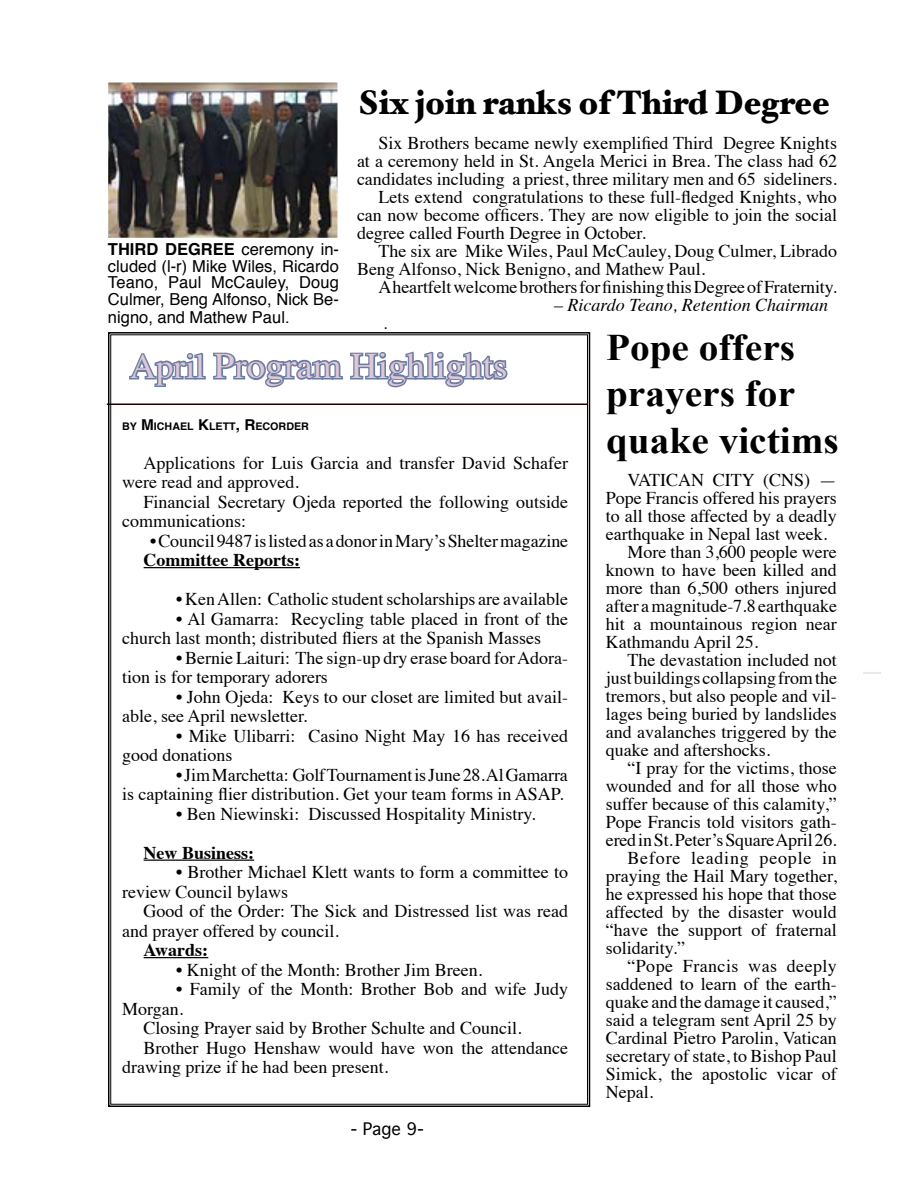
<style>
.page{position:relative;width:918px;height:1188px;background:#fff}
.page>*{position:absolute;margin:0;border:0;box-sizing:border-box;transform-origin:0 0}
.t1{font:700 37.5px/46.5px "Times New Roman";color:#000;scale:1.05 1}
.t2{font:36px "Times";color:#dcc8d6}
.t3{font:900 34.05px "Hoefler Text";color:#000;scale:.96 1}
.t4{font:18px/19.5px "Times";color:#000}
.t5{font:700 18px "Times";color:#000}
.t6{font:italic 18px "Times";color:#000}
.t7{font:18px "Times";letter-spacing:.045em;color:#000}
.t8{font:18px "Times";letter-spacing:.025em;color:#000}
.t9{font:16.5px/16.5px "Helvetica";color:#000;text-align:justify}
.t10{font:16.5px "Geneva";color:#000}
.t11{font:italic 16.5px "Times";color:#000}
.t12{font:700 10.5px "Helvetica";color:#000}
.s1{font-weight:700}
.s2{font-size:34.5px}
.s3{font-size:15px}
</style>
<div class="page">
<svg style="left:863px;top:672px;width:18px;height:2px"></svg>
<svg style="left:107px;top:332px;width:484px;height:775px"></svg>
<img style="left:110px;top:84px;width:226px;height:152px">
<div style="left:107px;top:81px;width:232px;height:158px;border:2px solid #fff"></div>
<p class="t9" style="left:108px;top:242px;width:233px"><span class="s1">THIRD DEGREE</span> ceremony in&shy;cluded (l-r) Mike Wiles, Ricardo Teano, Paul McCauley, Doug Culmer, Beng Alfonso, Nick Be-</p>
<p class="t9" style="left:108px;top:309px;width:183px">nigno, and Mathew Paul.</p>
<h3 class="t3" style="left:357px;top:82px;width:494px">Six join ranks of Third Degree</h3>
<p class="t4" style="left:379px;top:131px;width:460px">Six Brothers became newly exemplified Third Degree Knights</p>
<p class="t4" style="left:357px;top:149px;width:482px">at a ceremony held in St. Angela Merici in Brea. The class had 62</p>
<p class="t4" style="left:357px;top:167px;width:482px">candidates including a priest, three military men and 65 sideliners.</p>
<p class="t4" style="left:379px;top:185px;width:460px">Lets extend congratulations to these full-fledged Knights, who</p>
<p class="t4" style="left:357px;top:203px;width:482px">can now become officers. They are now eligible to join the social</p>
<p class="t4" style="left:357px;top:221px;width:290px">degree called Fourth Degree in October.</p>
<p class="t4" style="left:379px;top:239px;width:460px">The six are Mike Wiles, Paul McCauley, Doug Culmer, Librado</p>
<p class="t4" style="left:357px;top:257px;width:350px">Beng Alfonso, Nick Benigno, and Mathew Paul.</p>
<p class="t4" style="left:379px;top:275px;width:460px">A heartfelt welcome brothers for finishing this Degree of Fraternity.</p>
<p class="t6" style="left:554px;top:289px;width:276px">– Ricardo Teano, Retention Chairman</p>
<p class="t11" style="left:383px;top:309px;width:6px">.</p>
<h2 class="t2" style="left:130px;top:332px;width:379px"><span class="s2">April</span> Program Highlights</h2>
<p class="t12" style="left:122px;top:418px;width:188px">BY <span class="s3">M</span>ICHAEL <span class="s3">K</span>LETT<span class="s3">, R</span> ECORDER</p>
<p class="t4" style="left:122px;top:452px;width:448px;text-indent:22px">Applications for Luis Garcia and transfer David Schafer were read and approved.</p>
<p class="t4" style="left:122px;top:491px;width:448px;text-indent:22px">Financial Secretary Ojeda reported the following outside communications:</p>
<p class="t4" style="left:150px;top:530px;width:420px">• Council 9487 is listed as a donor in Mary’s Shelter magazine</p>
<p class="t5" style="left:144px;top:543px;width:158px">Committee Reports:</p>
<p class="t4" style="left:176px;top:588px;width:394px">• Ken Allen: Catholic student scholarships are available</p>
<p class="t4" style="left:122px;top:608px;width:448px;text-indent:54px">• Al Gamarra: Recycling table placed in front of the church last month; distributed fliers at the Spanish Masses</p>
<p class="t4" style="left:122px;top:647px;width:448px;text-indent:54px">• Bernie Laituri: The sign-up dry erase board for Adora&shy;tion is for temporary adorers</p>
<p class="t4" style="left:122px;top:686px;width:448px;text-indent:54px">• John Ojeda: Keys to our closet are limited but avail&shy;able, see April newsletter.</p>
<p class="t4" style="left:122px;top:725px;width:448px;text-indent:54px">• Mike Ulibarri: Casino Night May 16 has received good donations</p>
<p class="t4" style="left:122px;top:764px;width:447px;text-align:right">• Jim Marchetta: Golf Tournament is June 28. Al Gamarra<br>is captaining flier distribution. Get your team forms in ASAP.</p>
<p class="t4" style="left:176px;top:803px;width:361px">• Ben Niewinski: Discussed Hospitality Ministry.</p>
<p class="t5" style="left:144px;top:836px;width:112px">New Business:</p>
<p class="t4" style="left:122px;top:861px;width:448px;text-indent:54px">• Brother Michael Klett wants to form a committee to review Council bylaws</p>
<p class="t4" style="left:122px;top:900px;width:448px;text-indent:22px">Good of the Order: The Sick and Distressed list was read and prayer offered by council.</p>
<p class="t5" style="left:144px;top:933px;width:66px">Awards:</p>
<p class="t4" style="left:176px;top:959px;width:308px">• Knight of the Month: Brother Jim Breen.</p>
<p class="t4" style="left:176px;top:978px;width:394px">• Family of the Month: Brother Bob and wife Judy</p>
<p class="t4" style="left:122px;top:997px;width:63px">Morgan.</p>
<p class="t4" style="left:144px;top:1017px;width:379px">Closing Prayer said by Brother Schulte and Council.</p>
<p class="t4" style="left:144px;top:1036px;width:426px">Brother Hugo Henshaw would have won the attendance</p>
<p class="t4" style="left:122px;top:1056px;width:268px">drawing prize if he had been present.</p>
<p class="t10" style="left:351px;top:1115px;width:74px">- Page 9-</p>
<h1 class="t1" style="left:606px;top:323px;width:223px">Pope offers prayers for quake victims</h1>
<p class="t4" style="left:627px;top:469px;width:211px">VATICAN CITY (CNS) —</p>
<p class="t4" style="left:606px;top:487px;width:233px">Pope Francis offered his prayers</p>
<p class="t4" style="left:606px;top:505px;width:232px">to all those affected by a deadly</p>
<p class="t4" style="left:606px;top:523px;width:223px">earthquake in Nepal last week.</p>
<p class="t4" style="left:627px;top:541px;width:211px">More than 3,600 people were</p>
<p class="t4" style="left:606px;top:559px;width:232px">known to have been killed and</p>
<p class="t4" style="left:606px;top:577px;width:233px">more than 6,500 others injured</p>
<p class="t4" style="left:606px;top:595px;width:233px">after a magnitude-7.8 earthquake</p>
<p class="t4" style="left:606px;top:613px;width:233px">hit a mountainous region near</p>
<p class="t4" style="left:606px;top:631px;width:154px">Kathmandu April 25.</p>
<p class="t4" style="left:627px;top:649px;width:211px">The devastation included not</p>
<p class="t4" style="left:606px;top:667px;width:233px">just buildings collapsing from the</p>
<p class="t4" style="left:606px;top:685px;width:232px">tremors, but also people and vil-</p>
<p class="t4" style="left:606px;top:703px;width:233px">lages being buried by landslides</p>
<p class="t4" style="left:606px;top:721px;width:233px">and avalanches triggered by the</p>
<p class="t4" style="left:606px;top:739px;width:166px">quake and aftershocks.</p>
<p class="t4" style="left:627px;top:757px;width:211px">“I pray for the victims, those</p>
<p class="t4" style="left:606px;top:775px;width:233px">wounded and for all those who</p>
<p class="t4" style="left:606px;top:793px;width:233px">suffer because of this calamity,”</p>
<p class="t4" style="left:606px;top:811px;width:233px">Pope Francis told visitors gath-</p>
<p class="t4" style="left:606px;top:829px;width:232px">ered in St. Peter’s Square April 26.</p>
<p class="t7" style="left:627px;top:841px;width:211px">Before leading people in</p>
<p class="t4" style="left:606px;top:865px;width:233px">praying the Hail Mary together,</p>
<p class="t4" style="left:606px;top:883px;width:233px">he expressed his hope that those</p>
<p class="t4" style="left:606px;top:901px;width:233px">affected by the disaster would</p>
<p class="t4" style="left:606px;top:919px;width:232px">“have the support of fraternal</p>
<p class="t4" style="left:606px;top:937px;width:81px">solidarity.”</p>
<p class="t8" style="left:627px;top:949px;width:211px">“Pope Francis was deeply</p>
<p class="t4" style="left:606px;top:973px;width:232px">saddened to learn of the earth-</p>
<p class="t4" style="left:606px;top:991px;width:233px">quake and the damage it caused,”</p>
<p class="t4" style="left:606px;top:1009px;width:233px">said a telegram sent April 25 by</p>
<p class="t4" style="left:606px;top:1027px;width:233px">Cardinal Pietro Parolin, Vatican</p>
<p class="t4" style="left:606px;top:1045px;width:233px">secretary of state, to Bishop Paul</p>
<p class="t4" style="left:606px;top:1063px;width:233px">Simick, the apostolic vicar of</p>
<p class="t4" style="left:606px;top:1081px;width:49px">Nepal.</p>
</div>
